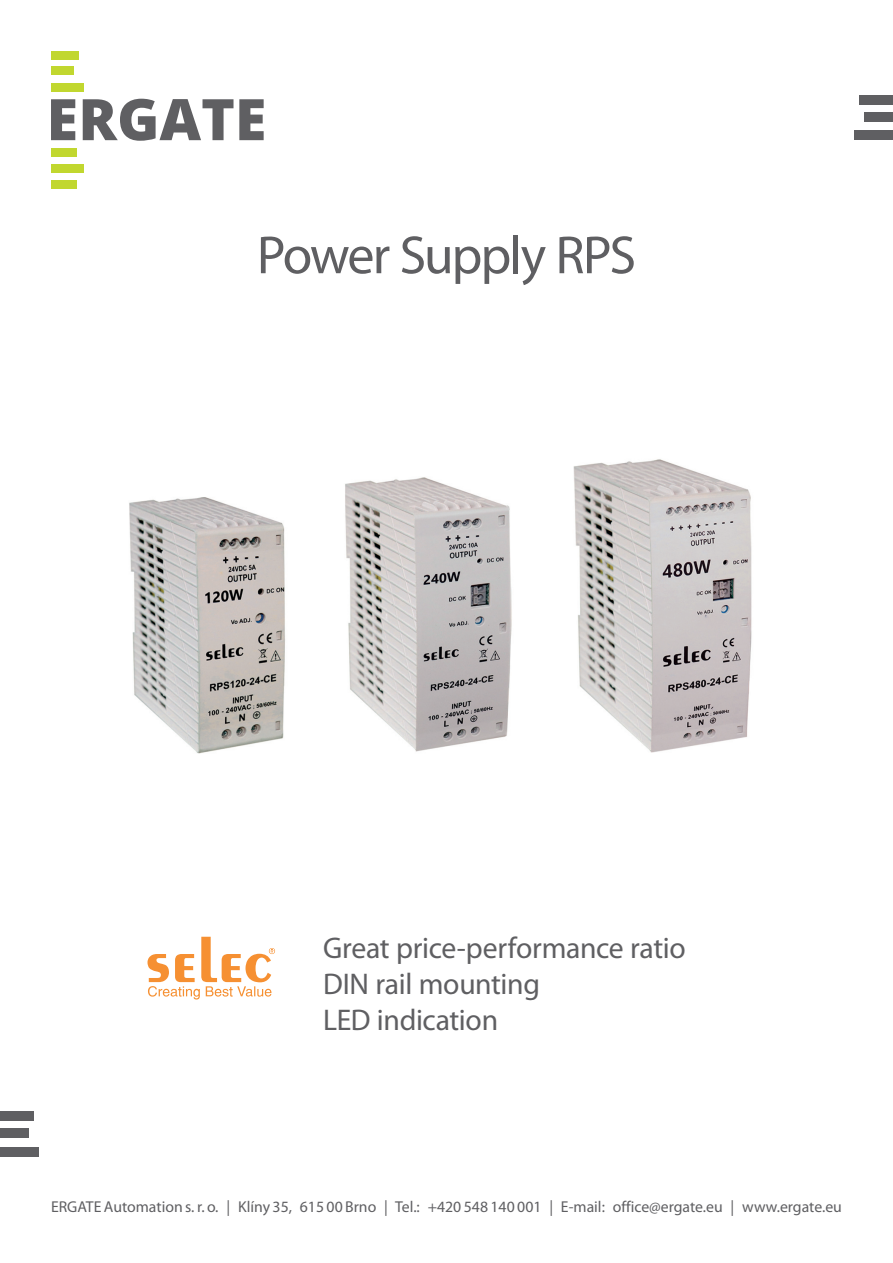
<style>
.page{position:relative;width:893px;height:1263px;background:#fff}
.page>*{position:absolute;margin:0;border:0;box-sizing:border-box;transform-origin:0 0}
.nadpis-1-letaky{font:54px "Myriad Pro";letter-spacing:-.035em;color:#5f5f62}
.highlights-letaky{font:30px "Myriad Pro";letter-spacing:-.01em;color:#5f5f62}
.adresa-zapati-letaky{font:15.75px "Myriad Pro";color:#5f5f62}
</style>
<div class="page">
<div style="left:860px;top:95px;width:33px;height:10px;background:#5f5f62"></div>
<div style="left:865px;top:112px;width:28px;height:10px;background:#5f5f62"></div>
<div style="left:855px;top:130px;width:38px;height:10px;background:#5f5f62"></div>
<div style="left:51px;top:148px;width:26px;height:9px;background:#c1d72f"></div>
<div style="left:51px;top:164px;width:32px;height:8px;background:#c1d72f"></div>
<div style="left:51px;top:180px;width:26px;height:9px;background:#c1d72f"></div>
<div style="left:51px;top:51px;width:28px;height:9px;background:#c1d72f"></div>
<div style="left:51px;top:66px;width:23px;height:9px;background:#c1d72f"></div>
<div style="left:51px;top:83px;width:32px;height:9px;background:#c1d72f"></div>
<svg style="left:83px;top:99px;width:150px;height:42px"></svg>
<svg style="left:239px;top:99px;width:25px;height:41px"></svg>
<svg style="left:51px;top:99px;width:24px;height:41px"></svg>
<div style="left:0;top:1111px;width:33px;height:10px;background:#5f5f62"></div>
<div style="left:0;top:1128px;width:28px;height:10px;background:#5f5f62"></div>
<div style="left:0;top:1147px;width:38px;height:10px;background:#5f5f62"></div>
<svg style="left:147px;top:937px;width:128px;height:62px"></svg>
<img style="left:129px;top:497px;width:156px;height:257px">
<img style="left:345px;top:477px;width:167px;height:275px">
<img style="left:573px;top:459px;width:179px;height:294px">
<p class="nadpis-1-letaky" style="left:257px;top:222px;width:381px">Power Supply RPS</p>
<p class="highlights-letaky" style="left:323px;top:929px;width:364px">Great price-performance ratio</p>
<p class="highlights-letaky" style="left:323px;top:965px;width:218px">DIN rail mounting</p>
<p class="highlights-letaky" style="left:323px;top:1001px;width:176px">LED indication</p>
<p class="adresa-zapati-letaky" style="left:51px;top:1197px;width:792px">ERGATE Automation s. r. o. | Klíny 35, 615 00 Brno | Tel.: +420 548 140 001 | E-mail: office@ergate.eu | www.ergate.eu</p>
</div>
